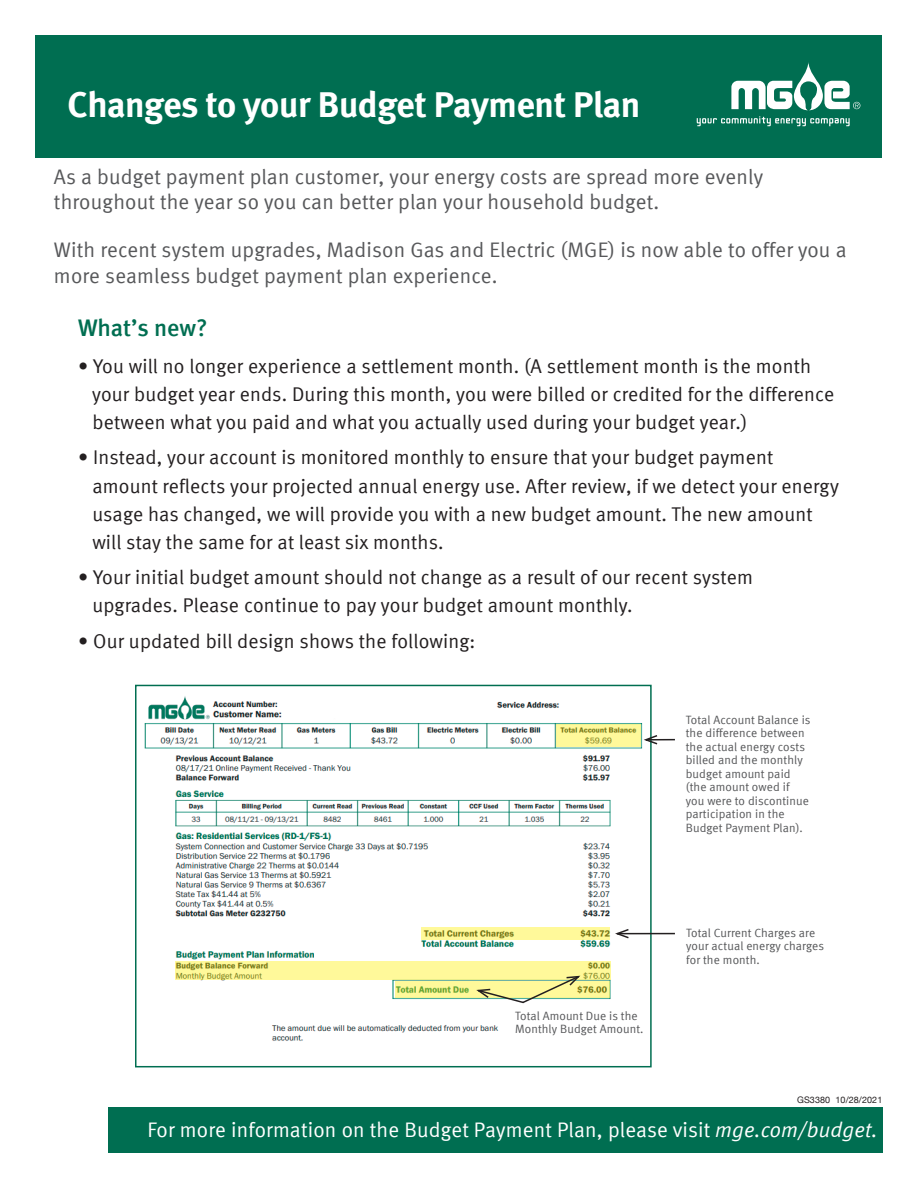
<style>
.page{position:relative;width:918px;height:1188px;background:#fff}
.page>*{position:absolute;margin:0;border:0;box-sizing:border-box;transform-origin:0 0}
.t1{font:36px "Meta Bold LF";letter-spacing:-.01em;color:#fff}
.t2{font:24px "Meta Medium LF";color:#006e51}
.t3{font:21px/25.5px "Meta Normal LF";letter-spacing:.01em;color:#57585a}
.t4{font:21px "Meta Normal LF";letter-spacing:.01em;color:#fff}
.t5{font:19.8px/28px "Meta Normal LF";letter-spacing:.01em;color:#231f20}
.t6{font:12px/13.5px "Meta Normal LF";letter-spacing:.01em;color:#57585a}
.t7{font:9px "Helvetica Neue";letter-spacing:.01em;color:#231f20}
.s1{font-style:italic}
</style>
<div class="page">
<div style="left:36px;top:36px;width:846px;height:122px;background:#006e51"></div>
<div style="left:108px;top:1107px;width:774px;height:45px;background:#006e51"></div>
<svg style="left:731px;top:62px;width:129px;height:48px"></svg>
<svg style="left:697px;top:116px;width:153px;height:10px"></svg>
<img style="left:144px;top:696px;width:505px;height:345px">
<div style="left:135px;top:685px;width:517px;height:382px;border:2px solid #006e51"></div>
<svg style="left:556px;top:725px;width:84px;height:22px;background:#ece789"></svg>
<svg style="left:395px;top:981px;width:215px;height:17px;background:#e5e887"></svg>
<svg style="left:175px;top:961px;width:435px;height:19px;background:#f5ef90"></svg>
<svg style="left:421px;top:927px;width:189px;height:13px;background:#ebe687"></svg>
<hr style="left:617px;top:933px;width:58px;height:1px;background:#231f20">
<svg style="left:613px;top:928px;width:17px;height:12px"></svg>
<hr style="left:646px;top:739px;width:29px;height:2px;background:#231f20">
<svg style="left:641px;top:734px;width:18px;height:12px"></svg>
<svg style="left:474px;top:975px;width:108px;height:30px"></svg>
<div style="left:145px;top:1038px;width:25px;height:22px;background:#fff"></div>
<div style="left:639px;top:944px;width:10px;height:32px;background:#fff"></div>
<h1 class="t1" style="left:68px;top:83px;width:574px">Changes to your Budget Payment Plan</h1>
<p class="t3" style="left:54px;top:163px;width:711px">As a budget payment plan customer, your energy costs are spread more evenly throughout the year so you can better plan your household budget.</p>
<p class="t3" style="left:54px;top:237px;width:794px">With recent system upgrades, Madison Gas and Electric (MGE) is now able to offer you a more seamless budget payment plan experience.</p>
<p class="t2" style="left:78px;top:313px;width:131px">What’s new?</p>
<p class="t5" style="left:92px;top:352px;width:744px;text-indent:-14px">• You will no longer experience a settlement month. (A settlement month is the month your budget year ends. During this month, you were billed or credited for the difference between what you paid and what you actually used during your budget year.)</p>
<p class="t5" style="left:92px;top:443px;width:748px;text-indent:-14px">• Instead, your account is monitored monthly to ensure that your budget payment amount reflects your projected annual energy use. After review, if we detect your energy usage has changed, we will provide you with a new budget amount. The new amount will stay the same for at least six months.</p>
<p class="t5" style="left:92px;top:563px;width:662px;text-indent:-14px">• Your initial budget amount should not change as a result of our recent system upgrades. Please continue to pay your budget amount monthly.</p>
<p class="t5" style="left:78px;top:627px;width:399px">• Our updated bill design shows the following:</p>
<p class="t6" style="left:686px;top:713px;width:126px">Total Account Balance is the difference between the actual energy costs billed and the monthly budget amount paid (the amount owed if you were to discontinue participation in the<br>Budget Payment Plan).</p>
<p class="t6" style="left:515px;top:1009px;width:130px">Total Amount Due is the<br>Monthly Budget Amount.</p>
<p class="t6" style="left:686px;top:926px;width:139px">Total Current Charges are your actual energy charges for the month.</p>
<p class="t7" style="left:797px;top:1093px;width:87px">GS3380 10/28/2021</p>
<p class="t4" style="left:147px;top:1118px;width:732px">For more information on the Budget Payment Plan, please visit <span class="s1">mge.com/budget.</span></p>
</div>
